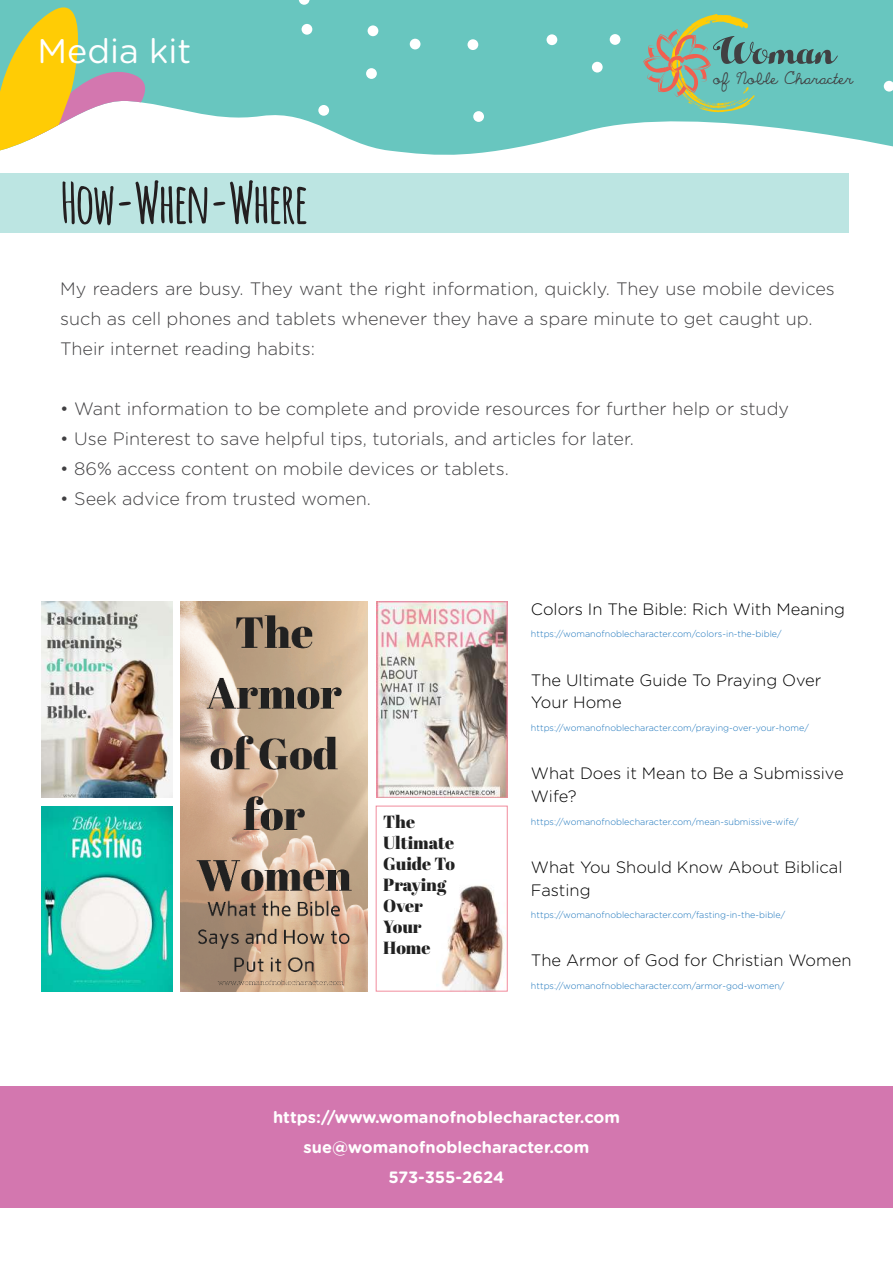
<style>
.page{position:relative;width:893px;height:1263px;background:#fff}
.page>*{position:absolute;margin:0;border:0;box-sizing:border-box;transform-origin:0 0}
.t1{font:700 55.5px "Amatic";color:#231f20}
.t2{font:34.2px "Gotham Rounded";color:#fff}
.t3{font:300 18px/30px "Gotham Rounded";color:#414042}
.t4{font:17.55px/21.1px "Abril Fatface";color:#212121}
.t5{font:300 16.5px/22.5px "Gotham Rounded";color:#000}
.t6{font:700 16.35px/29.8px "Gotham Rounded";color:#fff;text-align:center}
.t7{font:14.55px "The Only Exception";color:#414042}
.t8{font:300 9px "Gotham Rounded";color:#1c75bc}
</style>
<div class="page">
<div style="left:0;top:1087px;width:893px;height:121px;background:#d377af"></div>
<div style="left:0;top:173px;width:849px;height:59px;background:#bce5e2"></div>
<svg style="left:188px;top:0;width:705px;height:155px;fill:#68c6bf"></svg>
<svg style="left:0;top:0;width:188px;height:151px"></svg>
<div style="left:318px;top:105px;width:11px;height:11px;background:#fff;border-radius:50%"></div>
<div style="left:366px;top:68px;width:11px;height:11px;background:#fff;border-radius:50%"></div>
<div style="left:410px;top:39px;width:10px;height:10px;background:#fff;border-radius:50%"></div>
<div style="left:473px;top:111px;width:11px;height:11px;background:#fff;border-radius:50%"></div>
<div style="left:592px;top:62px;width:11px;height:11px;background:#fff;border-radius:50%"></div>
<div style="left:610px;top:34px;width:10px;height:11px;background:#fff;border-radius:50%"></div>
<svg style="left:884px;top:81px;width:9px;height:11px"></svg>
<svg style="left:299px;top:0;width:11px;height:5px"></svg>
<div style="left:467px;top:39px;width:11px;height:11px;background:#fff;border-radius:50%"></div>
<div style="left:302px;top:24px;width:10px;height:11px;background:#fff;border-radius:50%"></div>
<div style="left:368px;top:25px;width:10px;height:11px;background:#fff;border-radius:50%"></div>
<div style="left:547px;top:34px;width:10px;height:11px;background:#fff;border-radius:50%"></div>
<svg style="left:643px;top:14px;width:195px;height:98px;background:#76b8a7"></svg>
<img style="left:41px;top:602px;width:131px;height:196px">
<img style="left:376px;top:601px;width:131px;height:197px">
<img style="left:41px;top:806px;width:131px;height:185px">
<img style="left:180px;top:602px;width:187px;height:389px">
<img style="left:441px;top:885px;width:64px;height:104px">
<div style="left:376px;top:806px;width:132px;height:185px;border:1px solid #f18c9d"></div>
<h2 class="t2" style="left:38px;top:36px;width:155px">Media kit</h2>
<h1 class="t1" style="left:61px;top:172px;width:248px">How-When-Where</h1>
<p class="t7" style="left:713px;top:71px;width:142px">of Noble Character</p>
<p class="t3" style="left:60px;top:274px;width:776px">My readers are busy. They want the right information, quickly. They use mobile devices such as cell phones and tablets whenever they have a spare minute to get caught up.<br>Their internet reading habits:</p>
<p class="t3" style="left:60px;top:394px;width:730px">• Want information to be complete and provide resources for further help or study</p>
<p class="t3" style="left:60px;top:424px;width:575px">• Use Pinterest to save helpful tips, tutorials, and articles for later.</p>
<p class="t3" style="left:60px;top:454px;width:450px">• 86% access content on mobile devices or tablets.</p>
<p class="t3" style="left:60px;top:484px;width:312px">• Seek advice from trusted women.</p>
<p class="t4" style="left:383px;top:813px;width:73px">The<br>Ultimate<br>Guide To<br>Praying<br>Over<br>Your<br>Home</p>
<p class="t5" style="left:531px;top:599px;width:316px">Colors In The Bible: Rich With Meaning</p>
<p class="t8" style="left:531px;top:630px;width:252px">https://womanofnoblecharacter.com/colors-in-the-bible/</p>
<p class="t5" style="left:531px;top:670px;width:292px">The Ultimate Guide To Praying Over<br>Your Home</p>
<p class="t8" style="left:531px;top:724px;width:279px">https://womanofnoblecharacter.com/praying-over-your-home/</p>
<p class="t5" style="left:531px;top:763px;width:314px">What Does it Mean to Be a Submissive<br>Wife?</p>
<p class="t8" style="left:531px;top:817px;width:269px">https://womanofnoblecharacter.com/mean-submissive-wife/</p>
<p class="t5" style="left:531px;top:857px;width:313px">What You Should Know About Biblical<br>Fasting</p>
<p class="t8" style="left:531px;top:911px;width:256px">https://womanofnoblecharacter.com/fasting-in-the-bible/</p>
<p class="t5" style="left:531px;top:950px;width:322px">The Armor of God for Christian Women</p>
<p class="t8" style="left:531px;top:982px;width:255px">https://womanofnoblecharacter.com/armor-god-women/</p>
<p class="t6" style="left:273px;top:1103px;width:348px">https://www.womanofnoblecharacter.com sue@womanofnoblecharacter.com<br>573-355-2624</p>
</div>
